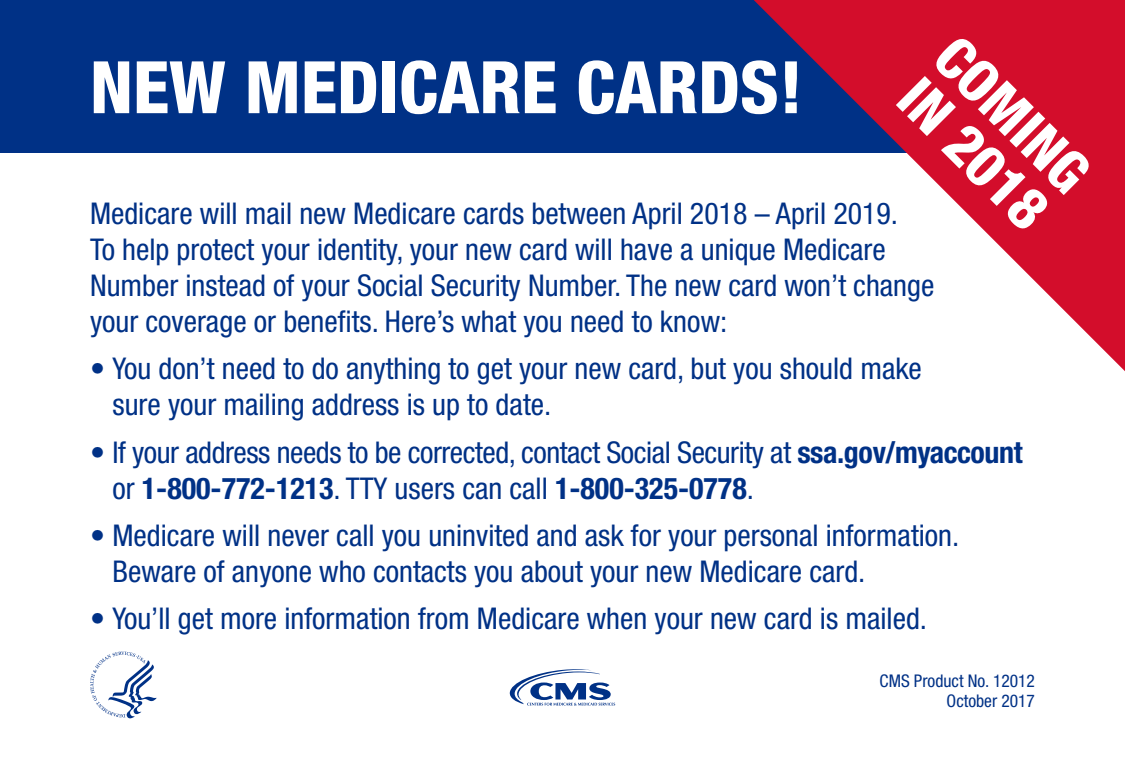
<style>
.page{position:relative;width:1125px;height:765px;background:#fff}
.page>*{position:absolute;margin:0;border:0;box-sizing:border-box;transform-origin:0 0}
.t1{font:800 condensed 72.5px "Helvetica Neue LT Std";color:#fff}
.t2{font:800 condensed 57.5px/55px "Helvetica Neue LT Std";color:#fff}
.t3{font:condensed 30px/36px "Helvetica Neue LT Std";color:#003186}
.t4{font:700 condensed 30px "Helvetica Neue LT Std";color:#003186}
.t5{font:condensed 17.5px/20px "Helvetica Neue LT Std";color:#003186;text-align:right}
.s1{font-weight:700}
.s2{font-weight:400}
</style>
<div class="page">
<div style="left:0;top:0;width:1125px;height:152px;background:#003186"></div>
<svg style="left:754px;top:0;width:371px;height:371px"></svg>
<svg style="left:90px;top:652px;width:67px;height:66px"></svg>
<svg style="left:510px;top:669px;width:105px;height:37px"></svg>
<p class="t2" style="left:965px;top:27px;width:192px;rotate:45deg">COMING<br>IN 2018</p>
<p class="t1" style="left:90px;top:42px;width:715px">NEW MEDICARE CARDS!</p>
<p class="t3" style="left:90px;top:195px;width:846px">Medicare will mail new Medicare cards between April 2018 – April 2019.<br>To help protect your identity, your new card will have a unique Medicare Number instead of your Social Security Number. The new card won’t change your coverage or benefits. Here’s what you need to know:</p>
<p class="t3" style="left:113px;top:350px;width:811px;text-indent:-23px">• You don’t need to do anything to get your new card, but you should make sure your mailing address is up to date.</p>
<p class="t3" style="left:90px;top:434px;width:934px">• If your address needs to be corrected, contact Social Security at <span class="s1">ssa.gov/myaccount</span></p>
<p class="t4" style="left:113px;top:470px;width:643px"><span class="s2">or</span> 1-800-772-1213<span class="s2">. TTY users can call</span> 1-800-325-0778<span class="s2">.</span></p>
<p class="t3" style="left:112px;top:517px;width:848px;text-indent:-22px">• Medicare will never call you uninvited and ask for your personal information.<br>Beware of anyone who contacts you about your new Medicare card.</p>
<p class="t3" style="left:90px;top:600px;width:839px">• You’ll get more information from Medicare when your new card is mailed.</p>
<p class="t5" style="left:880px;top:671px;width:157px">CMS Product No. 12012<br>October 2017</p>
</div>
